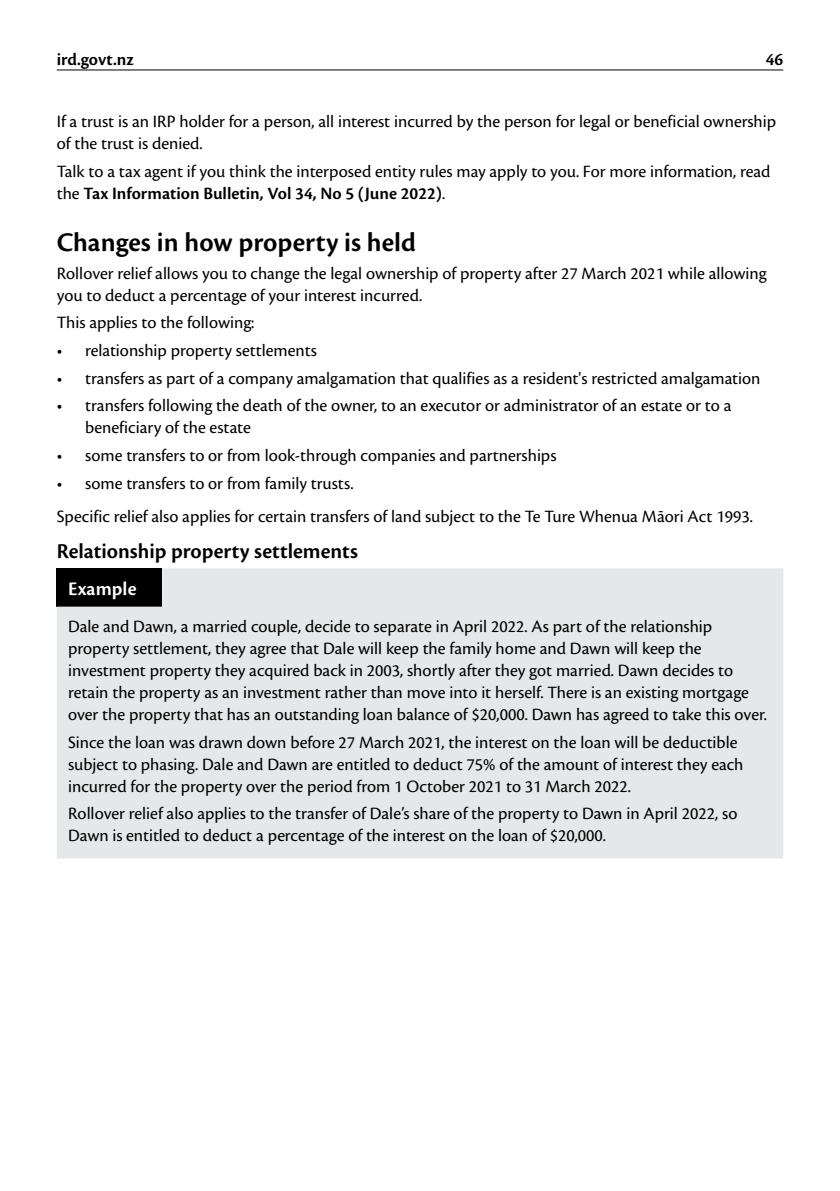
<style>
.page{position:relative;width:840px;height:1191px;background:#fff}
.page>*{position:absolute;margin:0;border:0;box-sizing:border-box;transform-origin:0 0}
.t1{font:600 28px "Cronos Pro";color:#000}
.t2{font:600 22px "Cronos Pro";color:#000}
.t3{font:600 20px "Cronos Pro";letter-spacing:.005em;color:#fff}
.t4{font:18px/22px "Cronos Pro";color:#000}
.t5{font:600 18px "Cronos Pro";color:#000}
.s1{font-weight:600}
</style>
<div class="page">
<div style="left:57px;top:568px;width:725px;height:290px;background:#e6e7e8"></div>
<hr style="left:57px;top:69px;width:725px;height:1px;background:#000">
<p class="t5" style="left:57px;top:49px;width:78px">ird.govt.nz</p>
<p class="t5" style="left:765px;top:49px;width:19px">46</p>
<p class="t4" style="left:57px;top:111px;width:720px">If a trust is an IRP holder for a person, all interest incurred by the person for legal or beneficial ownership of the trust is denied.</p>
<p class="t4" style="left:57px;top:161px;width:714px">Talk to a tax agent if you think the interposed entity rules may apply to you. For more information, read the <span class="s1">Tax Information Bulletin, Vol 34, No 5 (June 2022)</span>.</p>
<h1 class="t1" style="left:57px;top:226px;width:360px">Changes in how property is held</h1>
<p class="t4" style="left:57px;top:262px;width:711px">Rollover relief allows you to change the legal ownership of property after 27 March 2021 while allowing you to deduct a percentage of your interest incurred.</p>
<p class="t4" style="left:57px;top:312px;width:199px">This applies to the following:</p>
<p class="t4" style="left:57px;top:339px;width:262px">• relationship property settlements</p>
<p class="t4" style="left:57px;top:367px;width:705px">• transfers as part of a company amalgamation that qualifies as a resident's restricted amalgamation</p>
<p class="t4" style="left:85px;top:395px;width:647px;text-indent:-28px">• transfers following the death of the owner, to an executor or administrator of an estate or to a beneficiary of the estate</p>
<p class="t4" style="left:57px;top:444px;width:501px">• some transfers to or from look-through companies and partnerships</p>
<p class="t4" style="left:57px;top:466px;width:697px;line-height:33.4px">• some transfers to or from family trusts.<br>Specific relief also applies for certain transfers of land subject to the Te Ture Whenua Māori Act 1993.</p>
<p class="t2" style="left:57px;top:538px;width:302px">Relationship property settlements</p>
<p class="t3" style="left:68px;top:577px;width:70px">Example</p>
<p class="t4" style="left:68px;top:615px;width:700px">Dale and Dawn, a married couple, decide to separate in April 2022. As part of the relationship property settlement, they agree that Dale will keep the family home and Dawn will keep the investment property they acquired back in 2003, shortly after they got married. Dawn decides to retain the property as an investment rather than move into it herself. There is an existing mortgage over the property that has an outstanding loan balance of $20,000. Dawn has agreed to take this over.</p>
<p class="t4" style="left:68px;top:731px;width:676px">Since the loan was drawn down before 27 March 2021, the interest on the loan will be deductible subject to phasing. Dale and Dawn are entitled to deduct 75% of the amount of interest they each incurred for the property over the period from 1 October 2021 to 31 March 2022.</p>
<p class="t4" style="left:68px;top:803px;width:670px">Rollover relief also applies to the transfer of Dale’s share of the property to Dawn in April 2022, so<br>Dawn is entitled to deduct a percentage of the interest on the loan of $20,000.</p>
</div>
